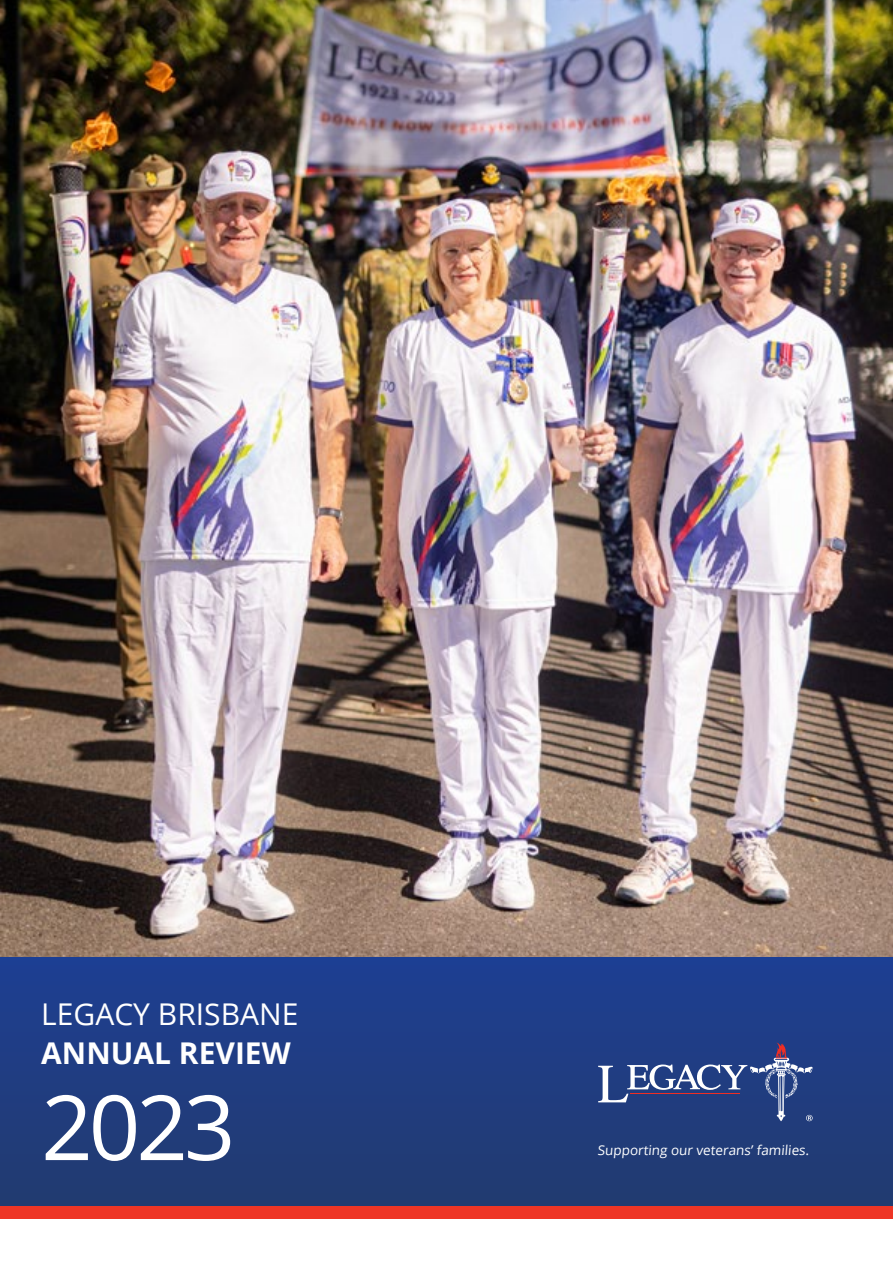
<style>
.page{position:relative;width:893px;height:1263px;background:#fff}
.page>*{position:absolute;margin:0;border:0;box-sizing:border-box;transform-origin:0 0}
.t1{font:90px "Open Sans";color:#fff}
.t2{font:30px "Open Sans";color:#fff}
.t3{font:700 30px "Open Sans";color:#fff}
.t4{font:13.5px "Open Sans";color:#fff}
</style>
<div class="page">
<img style="left:0;top:0;width:893px;height:958px">
<div style="left:0;top:958px;width:893px;height:250px;background:linear-gradient(to bottom,#1d3f92,#223b6f)"></div>
<svg style="left:598px;top:1042px;width:215px;height:80px;background:#39518e"></svg>
<hr style="left:630px;top:1093px;width:110px;height:1px;background:#ee2e24">
<div style="left:0;top:1206px;width:893px;height:13px;background:#ee3525"></div>
<h2 class="t2" style="left:41px;top:994px;width:259px">LEGACY BRISBANE</h2>
<h2 class="t3" style="left:41px;top:1032px;width:251px">ANNUAL REVIEW</h2>
<h1 class="t1" style="left:41px;top:1066px;width:196px">2023</h1>
<p class="t4" style="left:597px;top:1141px;width:215px">Supporting our veterans’ families.</p>
</div>
